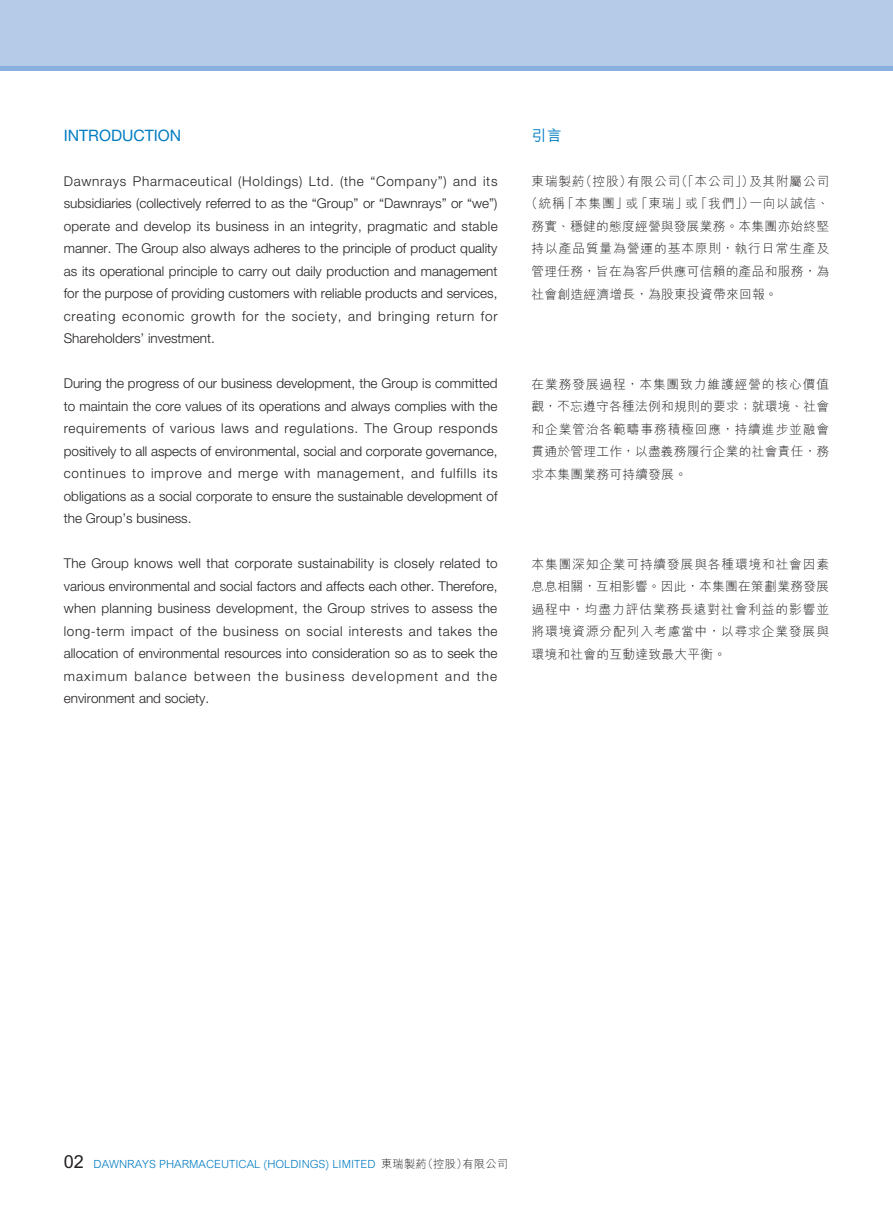
<style>
.page{position:relative;width:893px;height:1212px;background:#fff}
.page>*{position:absolute;margin:0;border:0;box-sizing:border-box;transform-origin:0 0}
._01_H1_E{font:15.75px "Helvetica Neue LT Std";color:#007cc2}
._001_H1_C{font:500 15px "M Hei HK";color:#007cc2}
._00_txt_E{font:300 13.5px/22.5px "Helvetica Neue LT Std";color:#231f20;text-align:justify}
._000_txt_C{font:300 12.75px/22.5px "M Hei HK";letter-spacing:.02em;color:#231f20;text-align:justify}
._000_txt_C-2{font:300 12.75px "M Hei HK";letter-spacing:.055em;color:#231f20}
._000_txt_C-3{font:300 12.75px "M Hei HK";letter-spacing:.065em;color:#231f20}
._000_txt_C-4{font:300 12.75px "M Hei HK";letter-spacing:.07em;color:#231f20}
.t1{font:300 11.25px "M Hei HK";color:#007cc2}
.s1{font-weight:500;font-size:18px;color:#231f20}
.s2{color:#231f20}
</style>
<div class="page">
<div style="left:0;top:0;width:893px;height:67px;background:#b6cbe8"></div>
<hr style="left:0;top:67px;width:893px;height:4px;background:#89b0dc">
<p class="_01_H1_E" style="left:64px;top:126px;width:119px">INTRODUCTION</p>
<p class="_00_txt_E" style="left:64px;top:169px;width:435px">Dawnrays Pharmaceutical (Holdings) Ltd. (the “Company”) and its subsidiaries (collectively referred to as the “Group” or “Dawnrays” or “we”) operate and develop its business in an integrity, pragmatic and stable manner. The Group also always adheres to the principle of product quality as its operational principle to carry out daily production and management for the purpose of providing customers with reliable products and services, creating economic growth for the society, and bringing return for Shareholders’ investment.</p>
<p class="_00_txt_E" style="left:64px;top:372px;width:435px">During the progress of our business development, the Group is committed to maintain the core values of its operations and always complies with the requirements of various laws and regulations. The Group responds positively to all aspects of environmental, social and corporate governance, continues to improve and merge with management, and fulfills its obligations as a social corporate to ensure the sustainable development of the Group’s business.</p>
<p class="_00_txt_E" style="left:64px;top:552px;width:435px">The Group knows well that corporate sustainability is closely related to various environmental and social factors and affects each other. Therefore, when planning business development, the Group strives to assess the long-term impact of the business on social interests and takes the allocation of environmental resources into consideration so as to seek the maximum balance between the business development and the environment and society.</p>
<p class="_001_H1_C" style="left:531px;top:125px;width:32px">引言</p>
<p class="_000_txt_C-2" style="left:531px;top:175px;width:299px">東瑞製葯（控股）有限公司（「本公司」）及其附屬公司</p>
<p class="_000_txt_C-3" style="left:525px;top:197px;width:305px">（統稱「本集團」或「東瑞」或「我們」）一向以誠信、</p>
<p class="_000_txt_C" style="left:531px;top:215px;width:299px">務實、穩健的態度經營與發展業務。本集團亦始終堅</p>
<p class="_000_txt_C-4" style="left:531px;top:242px;width:299px">持以產品質量為營運的基本原則，執行日常生產及</p>
<p class="_000_txt_C" style="left:531px;top:260px;width:299px">管理任務，旨在為客戶供應可信賴的產品和服務，為</p>
<p class="_000_txt_C" style="left:531px;top:282px;width:248px">社會創造經濟增長，為股東投資帶來回報。</p>
<p class="_000_txt_C" style="left:531px;top:372px;width:299px">在業務發展過程，本集團致力維護經營的核心價值觀，不忘遵守各種法例和規則的要求；就環境、社會和企業管治各範疇事務積極回應，持續進步並融會貫通於管理工作，以盡義務履行企業的社會責任，務求本集團業務可持續發展。</p>
<p class="_000_txt_C" style="left:531px;top:552px;width:299px">本集團深知企業可持續發展與各種環境和社會因素息息相關，互相影響。因此，本集團在策劃業務發展過程中，均盡力評估業務長遠對社會利益的影響並將環境資源分配列入考慮當中，以尋求企業發展與環境和社會的互動達致最大平衡。</p>
<p class="t1" style="left:64px;top:1158px;width:446px"><span class="s1">02</span> DAWNRAYS PHARMACEUTICAL (HOLDINGS) LIMITED <span class="s2">東瑞製葯（控股）有限公司</span></p>
</div>
